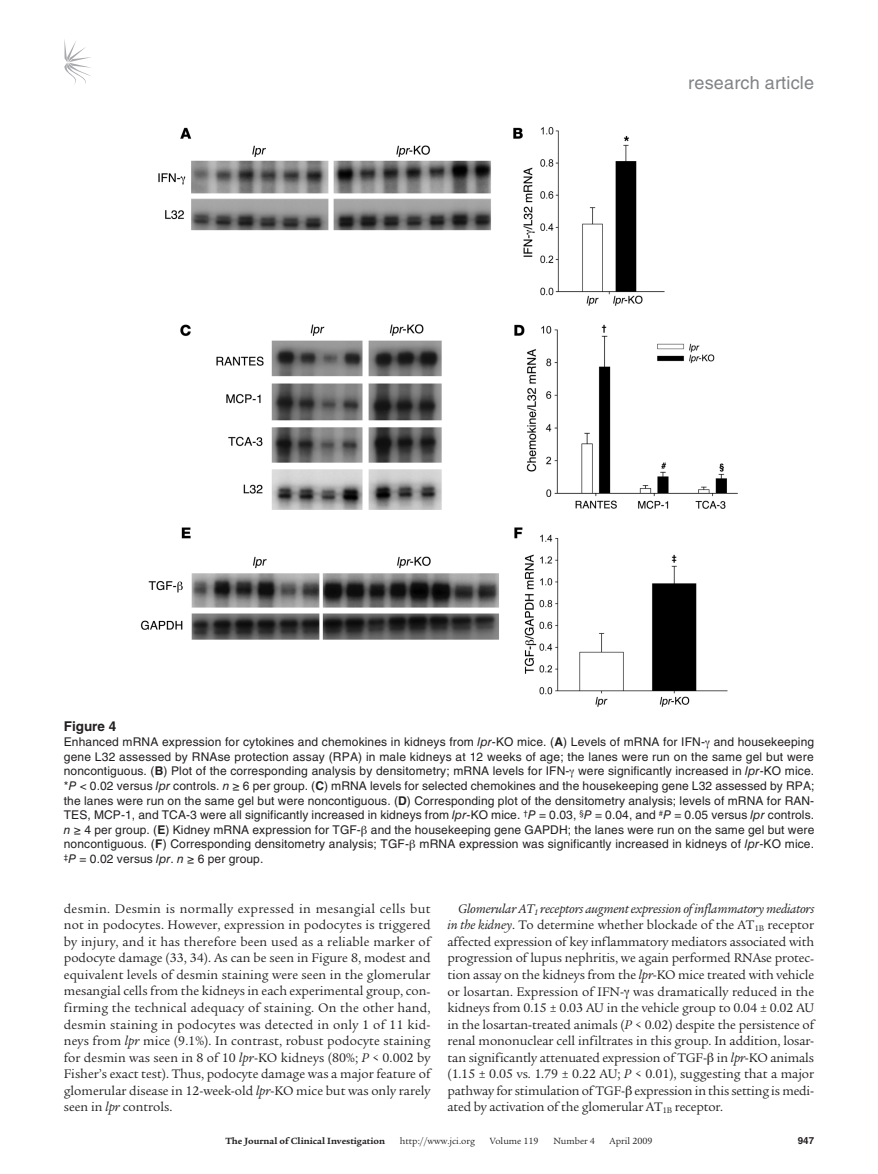
<style>
.page{position:relative;width:878px;height:1174px;background:#fff}
.page>*{position:absolute;margin:0;border:0;box-sizing:border-box;transform-origin:0 0}
.t1{font:18px "Helvetica LT Std";letter-spacing:.01em;color:#808285}
.t2{font:13.5px/16.5px "Legacy Serif Std";letter-spacing:-.01em;color:#231f20;text-align:justify}
.t3{font:700 13.5px "Helvetica LT Std";color:#231f20}
.t4{font:12px/14.7px "Helvetica LT Std";letter-spacing:.015em;color:#231f20;text-align:justify}
.t5{font:9.75px "Legacy Serif Std";color:#231f20}
.t6{font:700 9.75px "Legacy Serif Std";color:#231f20}
.t7{font:700 9.75px "Helvetica LT Std";color:#231f20}
.s1{font-style:italic}
.s2{font-weight:700}
</style>
<div class="page">
<svg style="left:64px;top:39px;width:27px;height:45px"></svg>
<img style="left:140px;top:127px;width:598px;height:580px">
<h1 class="t1" style="left:688px;top:72px;width:127px">research article</h1>
<p class="t3" style="left:64px;top:718px;width:54px">Figure 4</p>
<p class="t4" style="left:64px;top:734px;width:752px">Enhanced mRNA expression for cytokines and chemokines in kidneys from <span class="s1">lpr</span>-KO mice. (<span class="s2">A</span>) Levels of mRNA for IFN- and housekeeping gene L32 assessed by RNAse protection assay (RPA) in male kidneys at 12 weeks of age; the lanes were run on the same gel but were noncontiguous. (<span class="s2">B</span>) Plot of the corresponding analysis by densitometry; mRNA levels for IFN- were significantly increased in <span class="s1">lpr</span>-KO mice. *<span class="s1">P</span> &lt; 0.02 versus <span class="s1">lpr</span> controls. <span class="s1">n</span> ≥ 6 per group. (<span class="s2">C</span>) mRNA levels for selected chemokines and the housekeeping gene L32 assessed by RPA; the lanes were run on the same gel but were noncontiguous. (<span class="s2">D</span>) Corresponding plot of the densitometry analysis; levels of mRNA for RAN-TES, MCP-1, and TCA-3 were all significantly increased in kidneys from <span class="s1">lpr</span>-KO mice. <sup>†</sup><span class="s1">P</span> = 0.03, <sup>§</sup><span class="s1">P</span> = 0.04, and <sup>#</sup><span class="s1">P</span> = 0.05 versus <span class="s1">lpr</span> controls. <span class="s1">n</span> ≥ 4 per group. (<span class="s2">E</span>) Kidney mRNA expression for TGF- and the housekeeping gene GAPDH; the lanes were run on the same gel but were noncontiguous. (<span class="s2">F</span>) Corresponding densitometry analysis; TGF- mRNA expression was significantly increased in kidneys of <span class="s1">lpr</span>-KO mice. <sup>‡</sup><span class="s1">P</span> = 0.02 versus <span class="s1">lpr</span>. <span class="s1">n</span> ≥ 6 per group.</p>
<p class="t2" style="left:64px;top:900px;width:368px">desmin. Desmin is normally expressed in mesangial cells but not in podocytes. However, expression in podocytes is triggered by injury, and it has therefore been used as a reliable marker of podocyte damage (33, 34). As can be seen in Figure 8, modest and equivalent levels of desmin staining were seen in the glomerular mesangial cells from the kidneys in each experimental group, con&shy;firming the technical adequacy of staining. On the other hand, desmin staining in podocytes was detected in only 1 of 11 kid&shy;neys from <span class="s1">lpr</span> mice (9.1%). In contrast, robust podocyte staining for desmin was seen in 8 of 10 <span class="s1">lpr</span>-KO kidneys (80%; <span class="s1">P</span> &lt; 0.002 by Fisher’s exact test). Thus, podocyte damage was a major feature of glomerular disease in 12-week-old <span class="s1">lpr</span>-KO mice but was only rarely seen in <span class="s1">lpr</span> controls.</p>
<p class="t2" style="left:447px;top:900px;width:368px;text-indent:11px"><span class="s1">Glomerular AT</span><sub>1</sub> <span class="s1">receptors augment expression of inflammatory mediators in the kidney</span>. To determine whether blockade of the AT<sub>1B</sub> receptor affected expression of key inflammatory mediators associated with progression of lupus nephritis, we again performed RNAse protec&shy;tion assay on the kidneys from the <span class="s1">lpr</span>-KO mice treated with vehicle or losartan. Expression of IFN- was dramatically reduced in the kidneys from 0.15 ± 0.03 AU in the vehicle group to 0.04 ± 0.02 AU in the losartan-treated animals (<span class="s1">P</span> &lt; 0.02) despite the persistence of renal mononuclear cell infiltrates in this group. In addition, losar&shy;tan significantly attenuated expression of TGF- in <span class="s1">lpr</span>-KO animals (1.15 ± 0.05 vs. 1.79 ± 0.22 AU; <span class="s1">P</span> &lt; 0.01), suggesting that a major pathway for stimulation of TGF- expression in this setting is medi&shy;ated by activation of the glomerular AT<sub>1B</sub> receptor.</p>
<p class="t6" style="left:225px;top:1135px;width:161px">The Journal of Clinical Investigation</p>
<p class="t5" style="left:400px;top:1135px;width:77px">http://www.jci.org</p>
<p class="t5" style="left:489px;top:1135px;width:50px">Volume 119</p>
<p class="t5" style="left:553px;top:1135px;width:43px">Number 4</p>
<p class="t5" style="left:609px;top:1135px;width:44px">April 2009</p>
<p class="t7" style="left:797px;top:1134px;width:18px">947</p>
</div>
